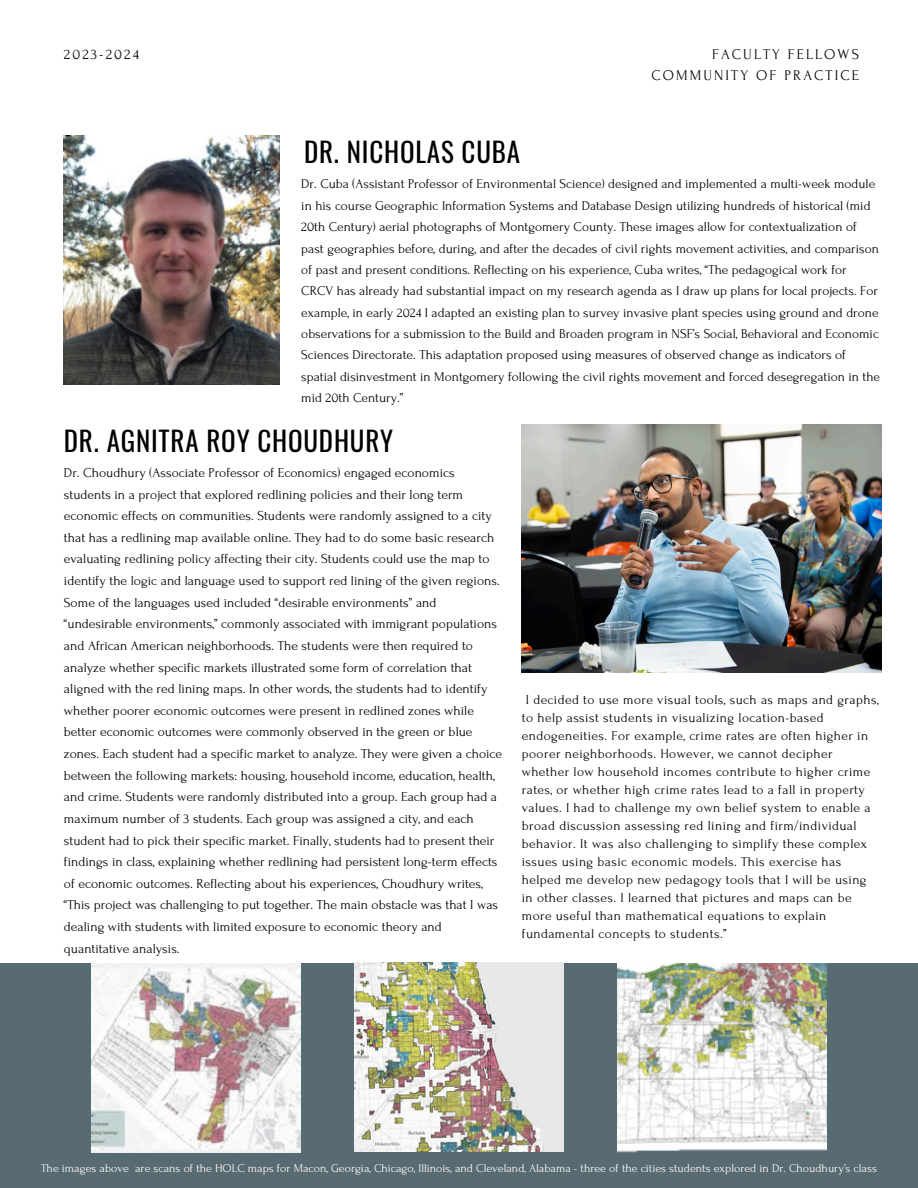
<style>
.page{position:relative;width:918px;height:1188px;background:#fff}
.page>*{position:absolute;margin:0;border:0;box-sizing:border-box;transform-origin:0 0}
.t1{font:27px "Oswald";letter-spacing:.03em;color:#000001}
.t2{font:14.85px/20.2px "Forum";letter-spacing:.14em;color:#000001;text-align:right}
.t3{font:13.65px/21.6px "Forum";color:#000001}
.t4{font:13.5px/21.3px "Forum";color:#000001}
.t5{font:13.5px/18px "Forum";letter-spacing:.03em;color:#000}
.t6{font:12px "Forum";color:#fcfcfc}
</style>
<div class="page">
<img style="left:64px;top:136px;width:216px;height:248px">
<img style="left:522px;top:424px;width:360px;height:249px">
<div style="left:0;top:963px;width:918px;height:225px;background:#596b72"></div>
<img style="left:92px;top:963px;width:209px;height:189px">
<img style="left:355px;top:963px;width:208px;height:189px">
<img style="left:617px;top:963px;width:209px;height:189px">
<h1 class="t2" style="left:64px;top:45px;width:77px">2023-2024</h1>
<h3 class="t1" style="left:304px;top:131px;width:217px">DR. NICHOLAS CUBA</h3>
<h3 class="t2" style="left:651px;top:45px;width:209px">FACULTY FELLOWS<br>COMMUNITY OF PRACTICE</h3>
<h1 class="t4" style="left:301px;top:174px;width:580px">Dr. Cuba (Assistant Professor of Environmental Science) designed and implemented a multi-week module in his course Geographic Information Systems and Database Design utilizing hundreds of historical (mid 20th Century) aerial photographs of Montgomery County. These images allow for contextualization of past geographies before, during, and after the decades of civil rights movement activities, and comparison of past and present conditions. Reflecting on his experience, Cuba writes, “The pedagogical work for CRCV has already had substantial impact on my research agenda as I draw up plans for local projects. For example, in early 2024 I adapted an existing plan to survey invasive plant species using ground and drone observations for a submission to the Build and Broaden program in NSF’s Social, Behavioral and Economic Sciences Directorate. This adaptation proposed using measures of observed change as indicators of spatial disinvestment in Montgomery following the civil rights movement and forced desegregation in the mid 20th Century.”</h1>
<h2 class="t1" style="left:64px;top:420px;width:331px">DR. AGNITRA ROY CHOUDHURY</h2>
<h2 class="t3" style="left:64px;top:462px;width:440px">Dr. Choudhury (Associate Professor of Economics) engaged economics students in a project that explored redlining policies and their long term economic effects on communities. Students were randomly assigned to a city that has a redlining map available online. They had to do some basic research evaluating redlining policy affecting their city. Students could use the map to identify the logic and language used to support red lining of the given regions.<br>Some of the languages used included “desirable environments” and “undesirable environments,” commonly associated with immigrant populations and African American neighborhoods. The students were then required to analyze whether specific markets illustrated some form of correlation that aligned with the red lining maps. In other words, the students had to identify whether poorer economic outcomes were present in redlined zones while better economic outcomes were commonly observed in the green or blue zones. Each student had a specific market to analyze. They were given a choice between the following markets: housing, household income, education, health, and crime. Students were randomly distributed into a group. Each group had a maximum number of 3 students. Each group was assigned a city, and each student had to pick their specific market. Finally, students had to present their findings in class, explaining whether redlining had persistent long-term effects of economic outcomes. Reflecting about his experiences, Choudhury writes, “This project was challenging to put together. The main obstacle was that I was dealing with students with limited exposure to economic theory and quantitative analysis.</h2>
<p class="t5" style="left:522px;top:691px;width:358px">I decided to use more visual tools, such as maps and graphs, to help assist students in visualizing location-based endogeneities. For example, crime rates are often higher in poorer neighborhoods. However, we cannot decipher whether low household incomes contribute to higher crime rates, or whether high crime rates lead to a fall in property values. I had to challenge my own belief system to enable a broad discussion assessing red lining and firm/individual behavior. It was also challenging to simplify these complex issues using basic economic models. This exercise has helped me develop new pedagogy tools that I will be using in other classes. I learned that pictures and maps can be more useful than mathematical equations to explain fundamental concepts to students.”</p>
<h3 class="t6" style="left:41px;top:1161px;width:837px">The images above are scans of the HOLC maps for Macon, Georgia, Chicago, Illinois, and Cleveland, Alabama - three of the cities students explored in Dr. Choudhury’s class</h3>
</div>
